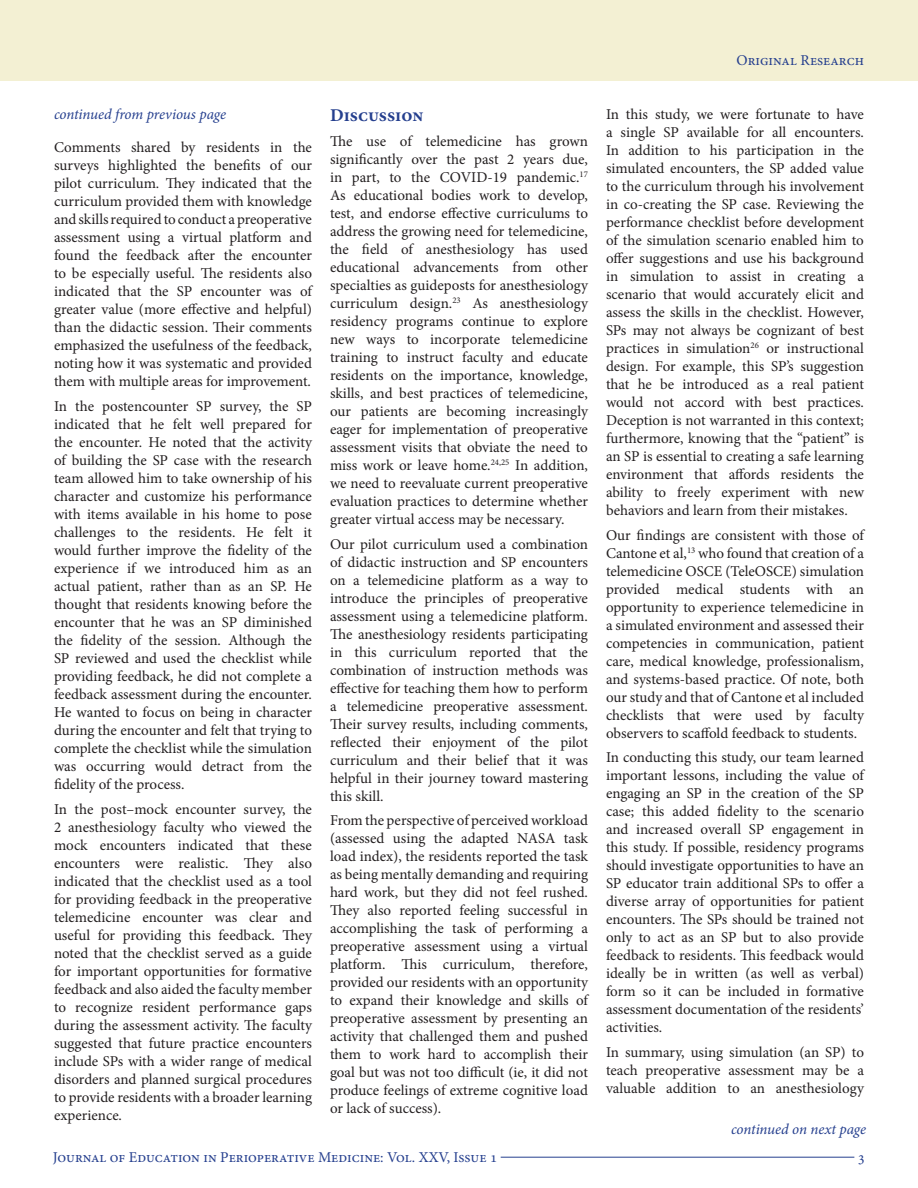
<style>
.page{position:relative;width:918px;height:1188px;background:#fff}
.page>*{position:absolute;margin:0;border:0;box-sizing:border-box;transform-origin:0 0}
.Section_Headings{font:700 18px "Minion Pro";color:#253f8e}
.t1{font:15px/18px "Minion Pro";letter-spacing:-.005em;color:#231f20;text-align:justify}
.t2{font:15px "Minion Pro";color:#253f8e}
.t3{font:italic 15px "Minion Pro";letter-spacing:-.01em;color:#253f8e}
</style>
<div class="page">
<hr style="left:501px;top:1157px;width:353px;height:1px;background:#253f8e">
<div style="left:0;top:0;width:918px;height:81px;background:#f3f0d3"></div>
<p class="t2" style="left:737px;top:50px;width:129px">Original Research</p>
<p class="t3" style="left:54px;top:104px;width:174px">continued from previous page</p>
<p class="t1" style="left:54px;top:139px;width:261px">Comments shared by residents in the surveys highlighted the benefits of our pilot curriculum. They indicated that the curriculum provided them with knowledge and skills required to conduct a preoperative assessment using a virtual platform and found the feedback after the encounter to be especially useful. The residents also indicated that the SP encounter was of greater value (more effective and helpful) than the didactic session. Their comments emphasized the usefulness of the feedback, noting how it was systematic and provided them with multiple areas for improvement.</p>
<p class="t1" style="left:54px;top:397px;width:260px">In the postencounter SP survey, the SP indicated that he felt well prepared for the encounter. He noted that the activity of building the SP case with the research team allowed him to take ownership of his character and customize his performance with items available in his home to pose challenges to the residents. He felt it would further improve the fidelity of the experience if we introduced him as an actual patient, rather than as an SP. He thought that residents knowing before the encounter that he was an SP diminished the fidelity of the session. Although the SP reviewed and used the checklist while providing feedback, he did not complete a feedback assessment during the encounter.<br>He wanted to focus on being in character during the encounter and felt that trying to complete the checklist while the simulation was occurring would detract from the fidelity of the process.</p>
<p class="t1" style="left:54px;top:800px;width:260px">In the post–mock encounter survey, the 2 anesthesiology faculty who viewed the mock encounters indicated that these encounters were realistic. They also indicated that the checklist used as a tool for providing feedback in the preoperative telemedicine encounter was clear and useful for providing this feedback. They noted that the checklist served as a guide for important opportunities for formative feedback and also aided the faculty member to recognize resident performance gaps during the assessment activity. The faculty suggested that future practice encounters include SPs with a wider range of medical disorders and planned surgical procedures to provide residents with a broader learning experience.</p>
<p class="Section_Headings" style="left:330px;top:103px;width:95px">Discussion</p>
<p class="t1" style="left:330px;top:132px;width:260px">The use of telemedicine has grown significantly over the past 2 years due, in part, to the COVID-19 pandemic.<sup>17<br></sup>As educational bodies work to develop, test, and endorse effective curriculums to address the growing need for telemedicine, the field of anesthesiology has used educational advancements from other specialties as guideposts for anesthesiology curriculum design.<sup>23</sup> As anesthesiology residency programs continue to explore new ways to incorporate telemedicine training to instruct faculty and educate residents on the importance, knowledge, skills, and best practices of telemedicine, our patients are becoming increasingly eager for implementation of preoperative assessment visits that obviate the need to miss work or leave home.<sup>24,25</sup> In addition, we need to reevaluate current preoperative evaluation practices to determine whether greater virtual access may be necessary.</p>
<p class="t1" style="left:330px;top:535px;width:260px">Our pilot curriculum used a combination of didactic instruction and SP encounters on a telemedicine platform as a way to introduce the principles of preoperative assessment using a telemedicine platform.<br>The anesthesiology residents participating in this curriculum reported that the combination of instruction methods was effective for teaching them how to perform a telemedicine preoperative assessment.<br>Their survey results, including comments, reflected their enjoyment of the pilot curriculum and their belief that it was helpful in their journey toward mastering this skill.</p>
<p class="t1" style="left:330px;top:812px;width:261px">From the perspective of perceived workload (assessed using the adapted NASA task load index), the residents reported the task as being mentally demanding and requiring hard work, but they did not feel rushed.<br>They also reported feeling successful in accomplishing the task of performing a preoperative assessment using a virtual platform. This curriculum, therefore, provided our residents with an opportunity to expand their knowledge and skills of preoperative assessment by presenting an activity that challenged them and pushed them to work hard to accomplish their goal but was not too difficult (ie, it did not produce feelings of extreme cognitive load or lack of success).</p>
<p class="t1" style="left:606px;top:105px;width:260px">In this study, we were fortunate to have a single SP available for all encounters.<br>In addition to his participation in the simulated encounters, the SP added value to the curriculum through his involvement in co-creating the SP case. Reviewing the performance checklist before development of the simulation scenario enabled him to offer suggestions and use his background in simulation to assist in creating a scenario that would accurately elicit and assess the skills in the checklist. However, SPs may not always be cognizant of best practices in simulation<sup>26</sup> or instructional design. For example, this SP’s suggestion that he be introduced as a real patient would not accord with best practices.<br>Deception is not warranted in this context; furthermore, knowing that the “patient” is an SP is essential to creating a safe learning environment that affords residents the ability to freely experiment with new behaviors and learn from their mistakes.</p>
<p class="t1" style="left:606px;top:526px;width:261px">Our findings are consistent with those of Cantone et al,<sup>13</sup> who found that creation of a telemedicine OSCE (TeleOSCE) simulation provided medical students with an opportunity to experience telemedicine in a simulated environment and assessed their competencies in communication, patient care, medical knowledge, professionalism, and systems-based practice. Of note, both our study and that of Cantone et al included checklists that were used by faculty observers to scaffold feedback to students.</p>
<p class="t1" style="left:606px;top:749px;width:261px">In conducting this study, our team learned important lessons, including the value of engaging an SP in the creation of the SP case; this added fidelity to the scenario and increased overall SP engagement in this study. If possible, residency programs should investigate opportunities to have an SP educator train additional SPs to offer a diverse array of opportunities for patient encounters. The SPs should be trained not only to act as an SP but to also provide feedback to residents. This feedback would ideally be in written (as well as verbal) form so it can be included in formative assessment documentation of the residents’ activities.</p>
<p class="t1" style="left:606px;top:1043px;width:260px">In summary, using simulation (an SP) to teach preoperative assessment may be a valuable addition to an anesthesiology</p>
<p class="t3" style="left:731px;top:1119px;width:137px">continued on next page</p>
<p class="t2" style="left:53px;top:1147px;width:446px">Journal of Education in Perioperative Medicine: Vol. XXV, Issue 1</p>
<p class="t2" style="left:858px;top:1147px;width:9px">3</p>
</div>
